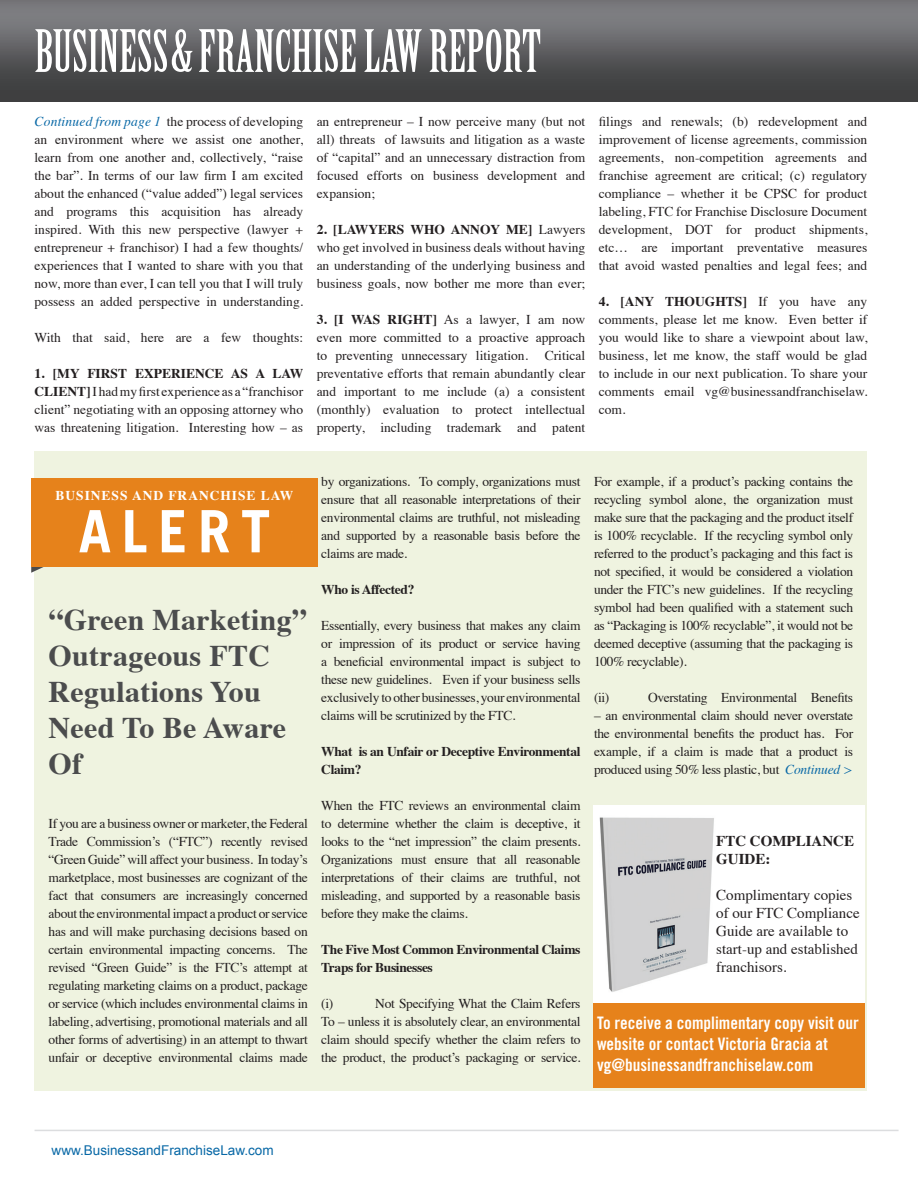
<style>
.page{position:relative;width:918px;height:1188px;background:#fff}
.page>*{position:absolute;margin:0;border:0;box-sizing:border-box;transform-origin:0 0}
.t1{font:700 58.5px "Trade Gothic";letter-spacing:.18em;color:#fff}
.t2{font:57px "Birch";color:#fff}
.t3{font:700 30px/36px "Times";letter-spacing:.01em;color:#4b4c4d}
.t4{font:17.25px/20.7px "Trade Gothic Bold Cond Twenty";color:#fff}
.t5{font:15px/18px "Times";color:#231f20}
.t6{font:700 15px/18px "Times";color:#231f20}
.t7{font:13.5px/18px "Times";letter-spacing:-.025em;color:#231f20;text-align:justify}
.t8{font:700 13.5px/18px "Times";letter-spacing:-.025em;color:#231f20}
.t9{font:13.5px "Times";color:#231f20}
.t10{font:13.5px "Arial";color:#0868a6}
.t11{font:700 13.5px "Times";letter-spacing:.07em;color:#fff}
.s1{font-style:italic;color:#0868a6}
.s2{font-weight:700}
</style>
<div class="page">
<div style="left:35px;top:451px;width:832px;height:640px;background:#eff3e0"></div>
<div style="left:0;top:0;width:918px;height:102px;background:linear-gradient(to bottom,#86868a,#373838)"></div>
<svg style="left:31px;top:567px;width:13px;height:6px"></svg>
<div style="left:31px;top:478px;width:286px;height:89px;background:#e6821b"></div>
<hr style="left:35px;top:1130px;width:864px;height:1px;background:#dcdddf">
<div style="left:593px;top:805px;width:271px;height:279px;background:#fff"></div>
<img style="left:599px;top:817px;width:115px;height:175px">
<div style="left:593px;top:1004px;width:271px;height:84px;background:#e6821b"></div>
<h2 class="t2" style="left:35px;top:21px;width:508px">BUSINESS &amp; FRANCHISE LAW REPORT</h2>
<p class="t7" style="left:35px;top:111px;width:270px"><span class="s1">Continued from page 1</span> the process of developing an environment where we assist one another, learn from one another and, collectively, “raise the bar”. In terms of our law firm I am excited about the enhanced (“value added”) legal services and programs this acquisition has already inspired. With this new perspective (lawyer + entrepreneur + franchisor) I had a few thoughts/ experiences that I wanted to share with you that now, more than ever, I can tell you that I will truly possess an added perspective in understanding.</p>
<p class="t9" style="left:35px;top:325px;width:270px">With that said, here are a few thoughts:</p>
<p class="t7" style="left:35px;top:363px;width:270px"><span class="s2">1. [MY FIRST EXPERIENCE AS A LAW CLIENT]</span> I had my first experience as a “franchisor client” negotiating with an opposing attorney who was threatening litigation. Interesting how – as</p>
<p class="t7" style="left:317px;top:111px;width:270px">an entrepreneur – I now perceive many (but not all) threats of lawsuits and litigation as a waste of “capital” and an unnecessary distraction from focused efforts on business development and expansion;</p>
<p class="t7" style="left:317px;top:219px;width:270px"><span class="s2">2. [LAWYERS WHO ANNOY ME]</span> Lawyers who get involved in business deals without having an understanding of the underlying business and business goals, now bother me more than ever;</p>
<p class="t7" style="left:317px;top:309px;width:270px"><span class="s2">3. [I WAS RIGHT]</span> As a lawyer, I am now even more committed to a proactive approach to preventing unnecessary litigation. Critical preventative efforts that remain abundantly clear and important to me include (a) a consistent (monthly) evaluation to protect intellectual property, including trademark and patent</p>
<p class="t7" style="left:599px;top:111px;width:270px">filings and renewals; (b) redevelopment and improvement of license agreements, commission agreements, non-competition agreements and franchise agreement are critical; (c) regulatory compliance – whether it be CPSC for product labeling, FTC for Franchise Disclosure Document development, DOT for product shipments, etc… are important preventative measures that avoid wasted penalties and legal fees; and</p>
<p class="t7" style="left:599px;top:291px;width:270px"><span class="s2">4. [ANY THOUGHTS]</span> If you have any comments, please let me know. Even better if you would like to share a viewpoint about law, business, let me know, the staff would be glad to include in our next publication. To share your comments email vg@businessandfranchiselaw. com.</p>
<p class="t11" style="left:56px;top:482px;width:239px">BUSINESS AND FRANCHISE LAW</p>
<h1 class="t1" style="left:79px;top:496px;width:193px">ALERT</h1>
<h3 class="t3" style="left:49px;top:599px;width:260px">“Green Marketing”<br>Outrageous FTC<br>Regulations You<br>Need To Be Aware<br>Of</h3>
<p class="t7" style="left:49px;top:813px;width:261px">If you are a business owner or marketer, the Federal Trade Commission’s (“FTC”) recently revised “Green Guide” will affect your business. In today’s marketplace, most businesses are cognizant of the fact that consumers are increasingly concerned about the environmental impact a product or service has and will make purchasing decisions based on certain environmental impacting concerns. The revised “Green Guide” is the FTC’s attempt at regulating marketing claims on a product, package or service (which includes environmental claims in labeling, advertising, promotional materials and all other forms of advertising) in an attempt to thwart unfair or deceptive environmental claims made</p>
<p class="t7" style="left:321px;top:471px;width:261px">by organizations. To comply, organizations must ensure that all reasonable interpretations of their environmental claims are truthful, not misleading and supported by a reasonable basis before the claims are made.</p>
<p class="t8" style="left:321px;top:579px;width:95px">Who is Affected?</p>
<p class="t7" style="left:321px;top:615px;width:261px">Essentially, every business that makes any claim or impression of its product or service having a beneficial environmental impact is subject to these new guidelines. Even if your business sells exclusively to other businesses, your environmental claims will be scrutinized by the FTC.</p>
<p class="t8" style="left:321px;top:741px;width:261px">What is an Unfair or Deceptive Environmental<br>Claim?</p>
<p class="t7" style="left:321px;top:795px;width:261px">When the FTC reviews an environmental claim to determine whether the claim is deceptive, it looks to the “net impression” the claim presents.<br>Organizations must ensure that all reasonable interpretations of their claims are truthful, not misleading, and supported by a reasonable basis before they make the claims.</p>
<p class="t8" style="left:321px;top:939px;width:261px">The Five Most Common Environmental Claims<br>Traps for Businesses</p>
<p class="t7" style="left:321px;top:993px;width:14px">(i)</p>
<p class="t7" style="left:321px;top:993px;width:261px;text-indent:54px">Not Specifying What the Claim Refers To – unless it is absolutely clear, an environmental claim should specify whether the claim refers to the product, the product’s packaging or service.</p>
<p class="t7" style="left:594px;top:471px;width:261px">For example, if a product’s packing contains the recycling symbol alone, the organization must make sure that the packaging and the product itself is 100% recyclable. If the recycling symbol only referred to the product’s packaging and this fact is not specified, it would be considered a violation under the FTC’s new guidelines. If the recycling symbol had been qualified with a statement such as “Packaging is 100% recyclable”, it would not be deemed deceptive (assuming that the packaging is 100% recyclable).</p>
<p class="t7" style="left:594px;top:687px;width:17px">(ii)</p>
<p class="t7" style="left:648px;top:687px;width:207px">Overstating Environmental Benefits</p>
<p class="t7" style="left:594px;top:705px;width:261px">– an environmental claim should never overstate the environmental benefits the product has. For example, if a claim is made that a product is produced using 50% less plastic, but <span class="s1">Continued &gt;</span></p>
<p class="t6" style="left:716px;top:830px;width:139px">FTC COMPLIANCE<br>GUIDE:</p>
<p class="t5" style="left:716px;top:885px;width:145px">Complimentary copies of our FTC Compliance<br>Guide are available to start-up and established franchisors.</p>
<p class="t4" style="left:597px;top:1013px;width:263px">To receive a complimentary copy visit our website or contact Victoria Gracia at vg@businessandfranchiselaw.com</p>
<p class="t10" style="left:52px;top:1143px;width:224px">www.BusinessandFranchiseLaw.com</p>
</div>
